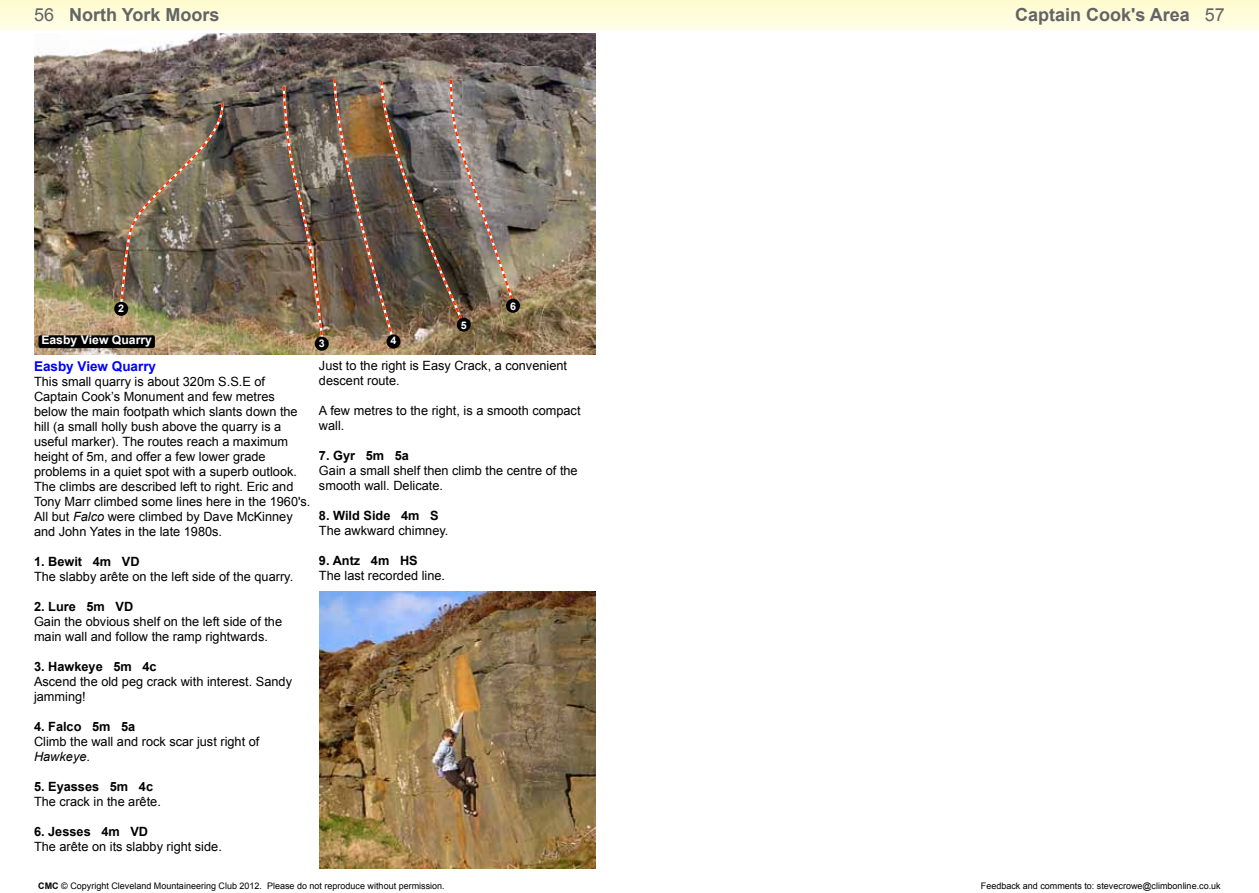
<style>
.page{position:relative;width:1259px;height:893px;background:#fff}
.page>*{position:absolute;margin:0;border:0;box-sizing:border-box;transform-origin:0 0}
.t1{font:700 18px "Arial";color:#636466}
.t2{font:700 13.5px "Arial";color:#00f}
.t3{font:12.75px/15px "Arial";color:#000}
.t4{font:700 12.75px "Arial";color:#000}
.t5{font:700 12px "Arial";color:#fff}
.t6{font:700 10.5px "Arial";color:#fff}
.t7{font:10.5px "Arial";color:#fff}
.t8{font:9px "Arial";color:#000}
.s1{font-weight:400}
.s2{font-weight:700}
.s3{font-style:italic}
</style>
<div class="page">
<div style="left:629px;top:0;width:630px;height:30px;background:#fffcdb"></div>
<div style="left:0;top:0;width:629px;height:30px;background:#fffcdb"></div>
<img style="left:34px;top:33px;width:561px;height:322px">
<svg style="left:119px;top:100px;width:106px;height:212px;background:#786d5a"></svg>
<img style="left:282px;top:84px;width:43px;height:261px">
<img style="left:332px;top:76px;width:184px;height:269px">
<div style="left:315px;top:337px;width:14px;height:14px;background:#000;border-radius:50%"></div>
<div style="left:457px;top:318px;width:14px;height:14px;background:#000;border-radius:50%"></div>
<div style="left:38px;top:335px;width:117px;height:13px;background:#000;border-radius:2px"></div>
<div style="left:114px;top:302px;width:14px;height:14px;background:#000;border-radius:50%"></div>
<div style="left:386px;top:335px;width:14px;height:14px;background:#000;border-radius:50%"></div>
<div style="left:506px;top:299px;width:14px;height:14px;background:#000;border-radius:50%"></div>
<img style="left:319px;top:592px;width:276px;height:276px">
<h1 class="t1" style="left:34px;top:3px;width:187px"><span class="s1">56</span> North York Moors</h1>
<h1 class="t1" style="left:1015px;top:3px;width:211px">Captain Cook's Area <span class="s1">57</span></h1>
<p class="t6" style="left:118px;top:301px;width:7px">2</p>
<p class="t5" style="left:41px;top:332px;width:112px">Easby View Quarry</p>
<p class="t6" style="left:319px;top:336px;width:7px">3</p>
<p class="t6" style="left:390px;top:334px;width:7px">4</p>
<p class="t6" style="left:461px;top:318px;width:7px">5</p>
<p class="t7" style="left:507px;top:298px;width:13px">4 5<span class="s2">6</span></p>
<p class="t2" style="left:34px;top:357px;width:124px">Easby View Quarry</p>
<p class="t3" style="left:34px;top:374px;width:278px">This small quarry is about 320m S.S.E of Captain Cook’s Monument and few metres below the main footpath which slants down the hill (a small holly bush above the quarry is a useful marker). The routes reach a maximum height of 5m, and offer a few lower grade problems in a quiet spot with a superb outlook.<br>The climbs are described left to right. Eric and Tony Marr climbed some lines here in the 1960's.<br>All but <span class="s3">Falco</span> were climbed by Dave McKinney and John Yates in the late 1980s.</p>
<p class="t4" style="left:34px;top:553px;width:107px">1. Bewit 4m VD</p>
<p class="t3" style="left:34px;top:569px;width:261px">The slabby arête on the left side of the quarry.</p>
<p class="t4" style="left:34px;top:598px;width:101px">2. Lure 5m VD</p>
<p class="t3" style="left:34px;top:614px;width:250px">Gain the obvious shelf on the left side of the main wall and follow the ramp rightwards.</p>
<p class="t4" style="left:34px;top:658px;width:124px">3. Hawkeye 5m 4c</p>
<p class="t3" style="left:34px;top:674px;width:259px">Ascend the old peg crack with interest. Sandy jamming!</p>
<p class="t4" style="left:34px;top:718px;width:103px">4. Falco 5m 5a</p>
<p class="t3" style="left:34px;top:734px;width:227px">Climb the wall and rock scar just right of<br><span class="s3">Hawkeye</span>.</p>
<p class="t4" style="left:34px;top:778px;width:121px">5. Eyasses 5m 4c</p>
<p class="t3" style="left:34px;top:794px;width:128px">The crack in the arête.</p>
<p class="t4" style="left:34px;top:823px;width:116px">6. Jesses 4m VD</p>
<p class="t3" style="left:34px;top:839px;width:189px">The arête on its slabby right side.</p>
<p class="t3" style="left:319px;top:358px;width:250px">Just to the right is Easy Crack, a convenient descent route.</p>
<p class="t3" style="left:319px;top:403px;width:263px">A few metres to the right, is a smooth compact wall.</p>
<p class="t4" style="left:319px;top:447px;width:92px">7. Gyr 5m 5a</p>
<p class="t3" style="left:319px;top:463px;width:260px">Gain a small shelf then climb the centre of the smooth wall. Delicate.</p>
<p class="t4" style="left:319px;top:507px;width:121px">8. Wild Side 4m S</p>
<p class="t3" style="left:319px;top:523px;width:131px">The awkward chimney.</p>
<p class="t4" style="left:319px;top:552px;width:100px">9. Antz 4m HS</p>
<p class="t3" style="left:319px;top:568px;width:128px">The last recorded line.</p>
<p class="t8" style="left:38px;top:880px;width:408px"><span class="s2">CMC</span> © Copyright Cleveland Mountaineering Club 2012. Please do not reproduce without permission.</p>
<p class="t8" style="left:981px;top:880px;width:241px">Feedback and comments to: stevecrowe@climbonline.co.uk</p>
</div>
